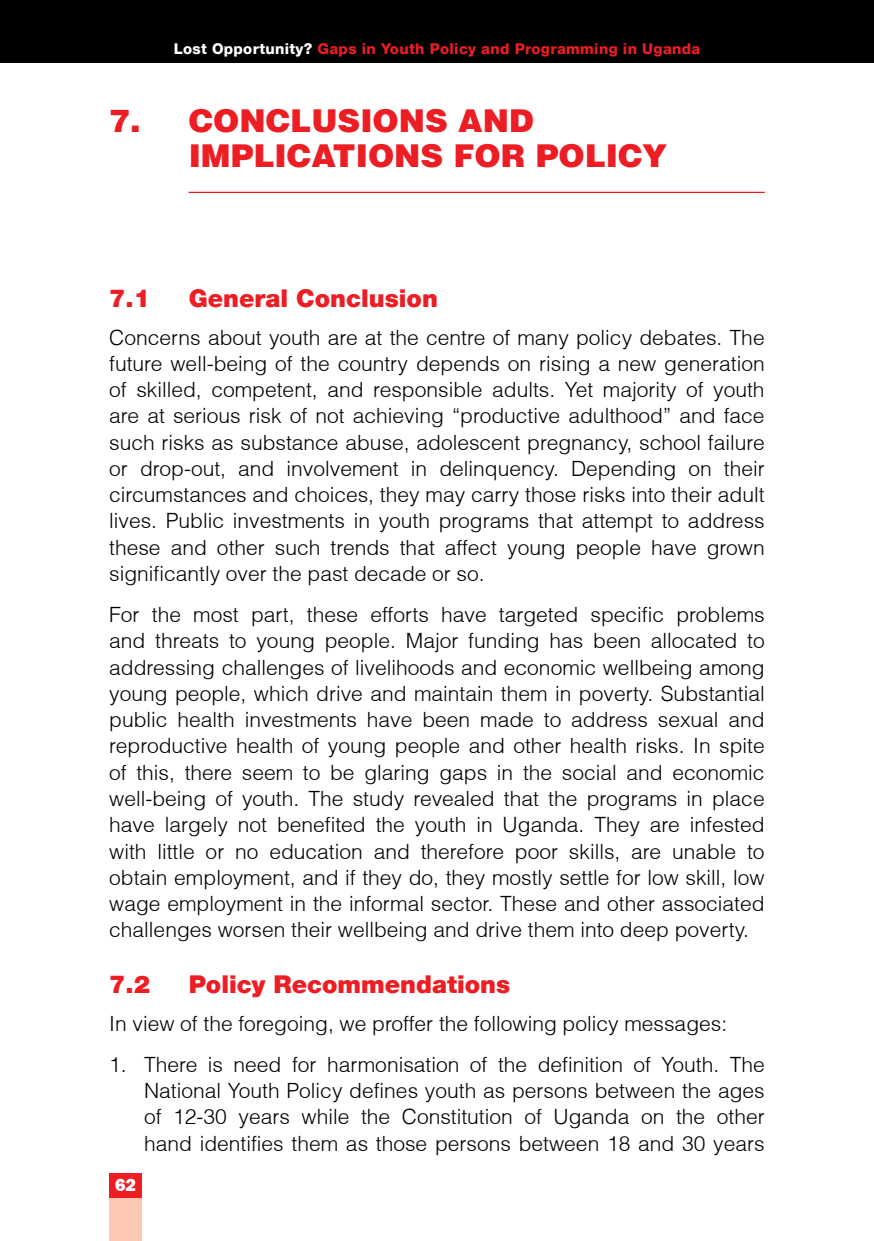
<style>
.page{position:relative;width:874px;height:1241px;background:#fff}
.page>*{position:absolute;margin:0;border:0;box-sizing:border-box;transform-origin:0 0}
.t1{font:900 31.5px/35px "Helvetica";color:#ed1d24}
.t2{font:900 24.5px "Helvetica 95";color:#ed1d24}
.t3{font:300 21px/26.2px "Helvetica";color:#000;text-align:justify}
.t4{font:17.5px "Frankfurt Gothic Heavy Plain";color:#fff}
.t5{font:800 14.88px "Helvetica 85";letter-spacing:.02em;color:#ed1d24}
.s1{color:#fff}
</style>
<div class="page">
<div style="left:0;top:0;width:873px;height:63px;background:#000"></div>
<div style="left:109px;top:1172px;width:33px;height:68px;background:#fbc8b4"></div>
<div style="left:109px;top:1172px;width:33px;height:25px;background:#ed1d24"></div>
<hr style="left:189px;top:192px;width:575px;height:1px;background:#ed1d24">
<p class="t5" style="left:174px;top:40px;width:528px"><span class="s1">Lost Opportunity?</span> Gaps in Youth Policy and Programming in Uganda</p>
<h1 class="t1" style="left:189px;top:102px;width:479px;text-indent:-79px">7. CONCLUSIONS AND<br>IMPLICATIONS FOR POLICY</h1>
<p class="t2" style="left:109px;top:284px;width:42px">7.1</p>
<p class="t2" style="left:189px;top:284px;width:250px">General Conclusion</p>
<p class="t3" style="left:109px;top:324px;width:656px">Concerns about youth are at the centre of many policy debates. The future well-being of the country depends on rising a new generation of skilled, competent, and responsible adults. Yet majority of youth are at serious risk of not achieving “productive adulthood” and face such risks as substance abuse, adolescent pregnancy, school failure or drop-out, and involvement in delinquency. Depending on their circumstances and choices, they may carry those risks into their adult lives. Public investments in youth programs that attempt to address these and other such trends that affect young people have grown significantly over the past decade or so.</p>
<p class="t3" style="left:109px;top:601px;width:656px">For the most part, these efforts have targeted specific problems and threats to young people. Major funding has been allocated to addressing challenges of livelihoods and economic wellbeing among young people, which drive and maintain them in poverty. Substantial public health investments have been made to address sexual and reproductive health of young people and other health risks. In spite of this, there seem to be glaring gaps in the social and economic well-being of youth. The study revealed that the programs in place have largely not benefited the youth in Uganda. They are infested with little or no education and therefore poor skills, are unable to obtain employment, and if they do, they mostly settle for low skill, low wage employment in the informal sector. These and other associated challenges worsen their wellbeing and drive them into deep poverty.</p>
<p class="t2" style="left:109px;top:969px;width:42px">7.2</p>
<p class="t2" style="left:189px;top:969px;width:323px">Policy Recommendations</p>
<p class="t3" style="left:109px;top:1009px;width:619px">In view of the foregoing, we proffer the following policy messages:</p>
<p class="t3" style="left:144px;top:1050px;width:622px;text-indent:-35px">1. There is need for harmonisation of the definition of Youth. The National Youth Policy defines youth as persons between the ages of 12-30 years while the Constitution of Uganda on the other hand identifies them as those persons between 18 and 30 years</p>
<p class="t4" style="left:115px;top:1174px;width:22px">62</p>
</div>
